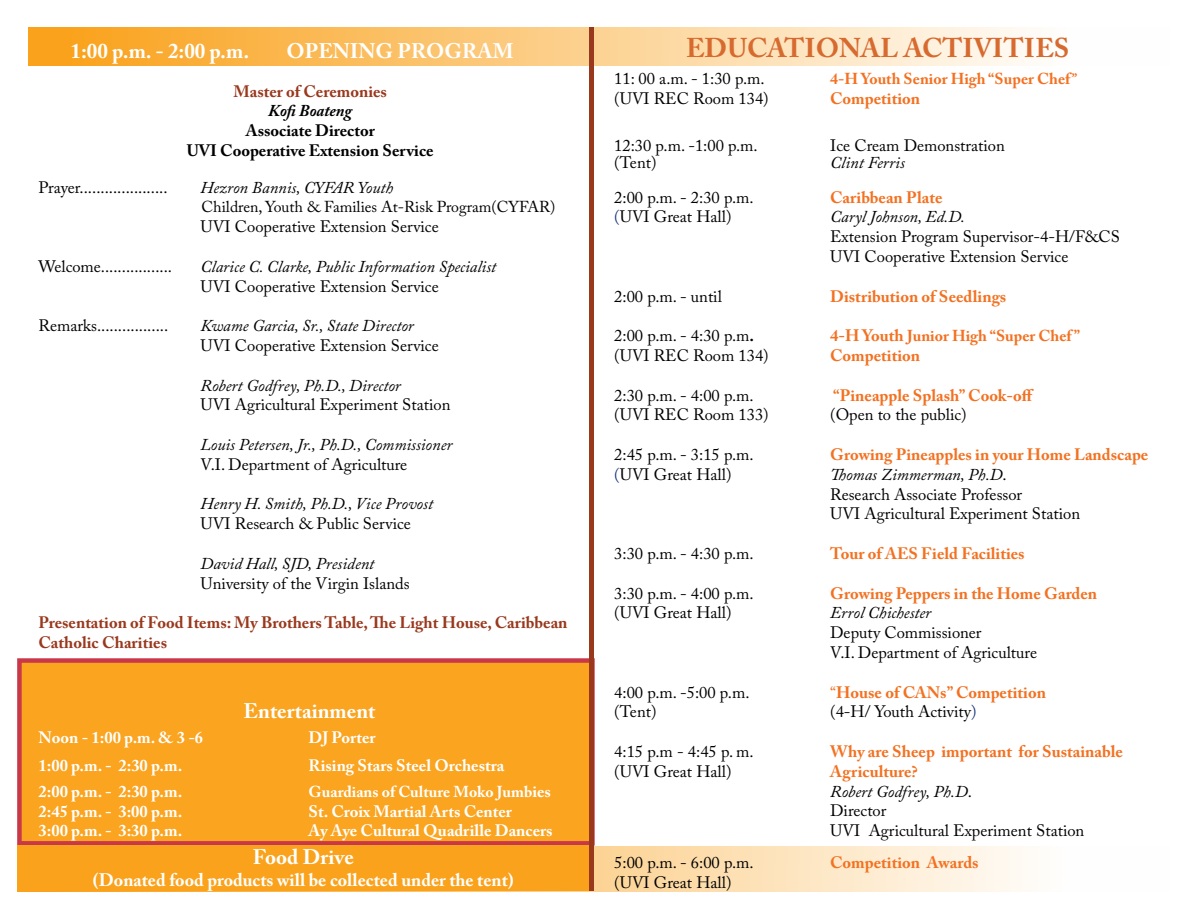
<style>
.page{position:relative;width:1188px;height:918px;background:#fff}
.page>*{position:absolute;margin:0;border:0;box-sizing:border-box;transform-origin:0 0}
.t1{font:700 27px "Adobe Caslon Pro";color:#d76a2f}
.t2{font:700 21px "Adobe Caslon Pro";color:#fff}
.t3{font:700 18px "Adobe Caslon Pro";color:#fff}
.t4{font:16.5px/19.8px "Adobe Caslon Pro";color:#000}
.t5{font:italic 16.5px "Adobe Caslon Pro";color:#000}
.t6{font:700 16.5px "Adobe Caslon Pro";color:#f37121}
.t7{font:700 16.5px "Adobe Caslon Pro";color:#fff}
.t8{font:700 16.5px/19.8px "Adobe Caslon Pro";color:#99381d}
.t9{font:700 16.5px/19.8px "Adobe Caslon Pro";color:#000;text-align:center}
.t10{font:italic 700 16.5px "Adobe Caslon Pro";color:#000}
.t11{font:700 15.75px "Adobe Caslon Pro";color:#f37121}
.t12{font:15.75px "Adobe Caslon Pro";color:#000}
.t13{font:700 15.75px "Adobe Caslon Pro";color:#fff}
.s1{font-size:16.5px}
.s2{font-style:italic}
.s3{color:#18347d}
.s4{font-weight:700}
.s5{font-weight:400}
.s6{font-weight:700;color:#f37121}
</style>
<div class="page">
<svg style="left:594px;top:846px;width:433px;height:45px;background:#fde6c3"></svg>
<div style="left:29px;top:27px;width:1142px;height:38px;background:linear-gradient(to right,#f99f15,#feffff)"></div>
<div style="left:17px;top:658px;width:578px;height:188px;background:#faa21b;border:4px solid #c83444"></div>
<div style="left:17px;top:846px;width:573px;height:45px;background:#faa21b"></div>
<hr style="left:590px;top:27px;width:4px;height:864px;background:#99381d">
<p class="t2" style="left:71px;top:38px;width:180px">1:00 p.m. - 2:00 p.m.</p>
<p class="t2" style="left:287px;top:38px;width:228px">OPENING PROGRAM</p>
<p class="t8" style="left:234px;top:81px;width:155px">Master of Ceremonies</p>
<p class="t10" style="left:268px;top:101px;width:86px">Kofi Boateng</p>
<p class="t9" style="left:187px;top:121px;width:248px">Associate Director<br>UVI Cooperative Extension Service</p>
<p class="t4" style="left:39px;top:177px;width:131px">Prayer.....................</p>
<p class="t5" style="left:201px;top:177px;width:194px">Hezron Bannis, CYFAR Youth</p>
<p class="t12" style="left:202px;top:198px;width:355px">Children, Youth &amp; Families At-Risk Program(CYFAR)</p>
<p class="t4" style="left:201px;top:217px;width:240px">UVI Cooperative Extension Service</p>
<p class="t4" style="left:39px;top:256px;width:135px">Welcome.................</p>
<p class="t5" style="left:201px;top:256px;width:297px">Clarice C. Clarke, Public Information Specialist</p>
<p class="t4" style="left:201px;top:276px;width:240px">UVI Cooperative Extension Service</p>
<p class="t4" style="left:39px;top:316px;width:131px">Remarks.................</p>
<p class="t5" style="left:201px;top:316px;width:215px">Kwame Garcia, Sr., State Director</p>
<p class="t4" style="left:201px;top:335px;width:240px">UVI Cooperative Extension Service</p>
<p class="t5" style="left:201px;top:375px;width:202px">Robert Godfrey, Ph.D., Director</p>
<p class="t4" style="left:201px;top:395px;width:251px">UVI Agricultural Experiment Station</p>
<p class="t5" style="left:201px;top:435px;width:253px">Louis Petersen, Jr., Ph.D., Commissioner</p>
<p class="t4" style="left:201px;top:454px;width:208px">V.I. Department of Agriculture</p>
<p class="t5" style="left:201px;top:494px;width:234px">Henry H. Smith, Ph.D., Vice Provost</p>
<p class="t4" style="left:201px;top:514px;width:212px">UVI Research &amp; Public Service</p>
<p class="t5" style="left:201px;top:553px;width:175px">David Hall, SJD, President</p>
<p class="t4" style="left:201px;top:573px;width:211px">University of the Virgin Islands</p>
<p class="t8" style="left:39px;top:613px;width:530px">Presentation of Food Items: My Brothers Table, The Light House, Caribbean<br>Catholic Charities</p>
<p class="t2" style="left:244px;top:698px;width:133px">Entertainment</p>
<p class="t7" style="left:39px;top:728px;width:166px">Noon - 1:00 p.m. &amp; 3 -6</p>
<p class="t7" style="left:309px;top:728px;width:69px">DJ Porter</p>
<p class="t7" style="left:39px;top:756px;width:145px">1:00 p.m. - 2:30 p.m.</p>
<p class="t7" style="left:309px;top:756px;width:197px">Rising Stars Steel Orchestra</p>
<p class="t7" style="left:39px;top:781px;width:145px">2:00 p.m. - 2:30 p.m.</p>
<p class="t13" style="left:309px;top:782px;width:244px">Guardians of Culture Moko Jumb<span class="s1">ies</span></p>
<p class="t7" style="left:39px;top:801px;width:145px">2:45 p.m. - 3:00 p.m.</p>
<p class="t7" style="left:309px;top:801px;width:205px">St. Croix Martial Arts Center</p>
<p class="t7" style="left:39px;top:821px;width:145px">3:00 p.m. - 3:30 p.m.</p>
<p class="t7" style="left:309px;top:821px;width:246px">Ay Aye Cultural Quadrille Dancers</p>
<p class="t2" style="left:253px;top:844px;width:103px">Food Drive</p>
<p class="t3" style="left:93px;top:869px;width:422px">(Donated food products will be collected under the tent)</p>
<h1 class="t1" style="left:686px;top:32px;width:385px">EDUCATIONAL ACTIVITIES</h1>
<p class="t4" style="left:614px;top:68px;width:152px">11: 00 a.m. - 1:30 p.m.</p>
<p class="t11" style="left:830px;top:69px;width:247px">4-H Youth Senior High “Super Chef<span class="s2">”</span></p>
<p class="t4" style="left:614px;top:88px;width:156px">(UVI REC Room 134)</p>
<p class="t6" style="left:830px;top:88px;width:91px">Competition</p>
<p class="t4" style="left:614px;top:135px;width:145px">12:30 p.m. -1:00 p.m.</p>
<p class="t4" style="left:830px;top:135px;width:176px">Ice Cream Demonstration</p>
<p class="t4" style="left:614px;top:152px;width:44px">(Tent)</p>
<p class="t5" style="left:830px;top:152px;width:76px">Clint Ferris</p>
<p class="t4" style="left:614px;top:187px;width:141px">2:00 p.m. - 2:30 p.m.</p>
<p class="t6" style="left:830px;top:187px;width:114px">Caribbean Plate</p>
<p class="t4" style="left:614px;top:207px;width:119px"><span class="s3">(</span>UVI Great Hall)</p>
<p class="t5" style="left:830px;top:207px;width:136px">Caryl Johnson, Ed.D.</p>
<p class="t4" style="left:830px;top:227px;width:291px">Extension Program Supervisor-4-H/F&amp;CS<br>UVI Cooperative Extension Service</p>
<p class="t4" style="left:614px;top:286px;width:109px">2:00 p.m. - until</p>
<p class="t6" style="left:830px;top:286px;width:178px">Distribution of Seedlings</p>
<p class="t4" style="left:614px;top:326px;width:141px">2:00 p.m. - 4:30 p.m<span class="s4">.</span></p>
<p class="t11" style="left:830px;top:327px;width:252px"><span class="s1">4-H Youth</span> Junior High “Super Chef ”</p>
<p class="t4" style="left:614px;top:345px;width:156px">(UVI REC Room 134)</p>
<p class="t6" style="left:830px;top:346px;width:91px">Competition</p>
<p class="t4" style="left:614px;top:385px;width:141px">2:30 p.m. - 4:00 p.m.</p>
<p class="t6" style="left:833px;top:385px;width:202px">“Pineapple Splash” Cook-off</p>
<p class="t4" style="left:614px;top:405px;width:156px">(UVI REC Room 133)</p>
<p class="t4" style="left:830px;top:405px;width:138px">(Open to the public)</p>
<p class="t4" style="left:614px;top:444px;width:141px">2:45 p.m. - 3:15 p.m.</p>
<p class="t6" style="left:830px;top:445px;width:320px">Growing Pineapples in your Home Landscape</p>
<p class="t4" style="left:614px;top:464px;width:119px"><span class="s3">(</span>UVI Great Hall)</p>
<p class="t4" style="left:830px;top:464px;width:251px"><span class="s2">Thomas Zimmerman, Ph.D</span>.<br>Research Associate Professor<br>UVI Agricultural Experiment Station</p>
<p class="t4" style="left:614px;top:543px;width:141px">3:30 p.m. - 4:30 p.m.</p>
<p class="t6" style="left:830px;top:544px;width:196px">Tour of AES Field Facilities</p>
<p class="t4" style="left:614px;top:583px;width:141px">3:30 p.m. - 4:00 p.m.</p>
<p class="t6" style="left:830px;top:583px;width:269px">Growing Peppers in the Home Garden</p>
<p class="t4" style="left:614px;top:603px;width:119px">(UVI Great Hall)</p>
<p class="t5" style="left:830px;top:603px;width:102px">Errol Chichester</p>
<p class="t4" style="left:830px;top:623px;width:208px">Deputy Commissioner<br>V.I. Department of Agriculture</p>
<p class="t4" style="left:614px;top:682px;width:137px">4:00 p.m. -5:00 p.m.</p>
<p class="t6" style="left:830px;top:682px;width:217px"><span class="s5">“</span>House of CANs” Competition</p>
<p class="t4" style="left:614px;top:702px;width:44px">(Tent)</p>
<p class="t4" style="left:830px;top:702px;width:148px">(4-H/ Youth Activity<span class="s3">)</span></p>
<p class="t4" style="left:614px;top:741px;width:141px">4:15 p.m - 4:45 p. m.</p>
<p class="t6" style="left:830px;top:742px;width:294px">Why are Sheep important for Sustainable</p>
<p class="t4" style="left:614px;top:761px;width:119px">(UVI Great Hall)</p>
<p class="t4" style="left:830px;top:761px;width:256px"><span class="s6">Agriculture?<br></span><span class="s2">Robert Godfrey, Ph.D</span>.<br>Director<br>UVI Agricultural Experiment Station</p>
<p class="t4" style="left:614px;top:853px;width:141px">5:00 p.m. - 6:00 p.m.</p>
<p class="t6" style="left:830px;top:853px;width:150px">Competition Awards</p>
<p class="t4" style="left:614px;top:873px;width:119px">(UVI Great Hall)</p>
</div>
